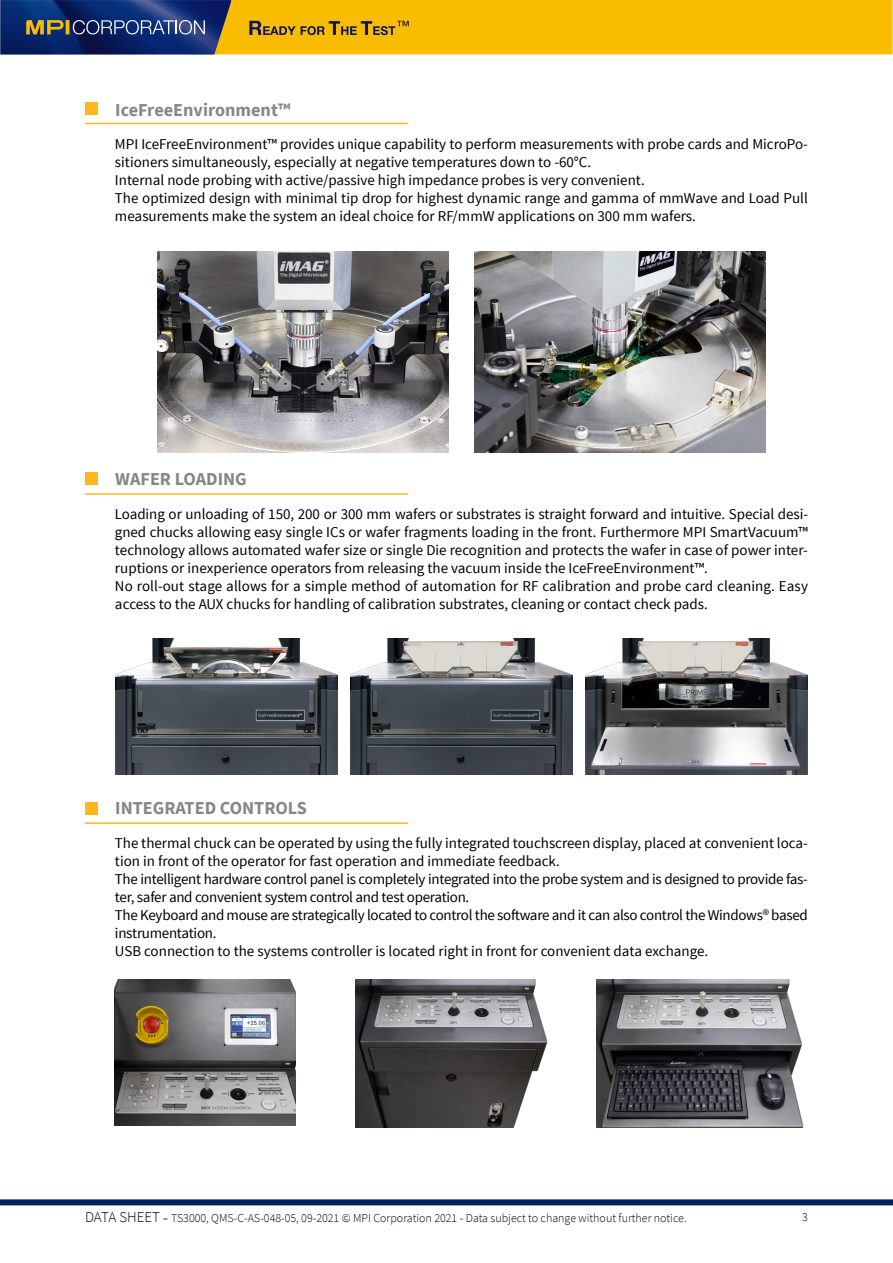
<style>
.page{position:relative;width:893px;height:1263px;background:#fff}
.page>*{position:absolute;margin:0;border:0;box-sizing:border-box;transform-origin:0 0}
.t1{font:700 18.15px "Source Sans Pro";color:#878787}
.t2{font:15px/18px "Source Sans Pro";color:#000}
.t3{font:15px/18px "Source Sans Pro";letter-spacing:-.02em;color:#000}
.t4{font:300 12px "Source Sans Pro";color:#000}
.s1{font-size:15px}
.s2{font-size:16.5px}
</style>
<div class="page">
<svg style="left:0;top:0;width:893px;height:54px"></svg>
<div style="left:0;top:1199px;width:893px;height:6px;background:#001e62"></div>
<img style="left:158px;top:251px;width:291px;height:201px">
<img style="left:474px;top:251px;width:291px;height:201px">
<img style="left:115px;top:638px;width:223px;height:137px">
<img style="left:350px;top:638px;width:223px;height:137px">
<img style="left:585px;top:638px;width:223px;height:137px">
<hr style="left:85px;top:123px;width:323px;height:1px;background:#ffb81c">
<hr style="left:85px;top:493px;width:323px;height:2px;background:#ffb81c">
<hr style="left:85px;top:822px;width:323px;height:2px;background:#ffb81c">
<img style="left:356px;top:979px;width:192px;height:148px">
<img style="left:115px;top:979px;width:181px;height:147px">
<img style="left:596px;top:979px;width:208px;height:148px">
<div style="left:85px;top:102px;width:13px;height:13px;background:#ffb81c"></div>
<div style="left:85px;top:472px;width:13px;height:13px;background:#ffb81c"></div>
<div style="left:85px;top:802px;width:13px;height:12px;background:#ffb81c"></div>
<p class="t1" style="left:115px;top:98px;width:177px">IceFreeEnvironment™</p>
<p class="t2" style="left:115px;top:136px;width:694px">MPI IceFreeEnvironment™ provides unique capability to perform measurements with probe cards and MicroPo&shy;sitioners simultaneously, especially at negative temperatures down to -60°C.<br>Internal node probing with active/passive high impedance probes is very convenient.<br>The optimized design with minimal tip drop for highest dynamic range and gamma of mmWave and Load Pull measurements make the system an ideal choice for RF/mmW applications on 300 mm wafers.</p>
<p class="t1" style="left:115px;top:467px;width:133px">WAFER LOADING</p>
<p class="t2" style="left:115px;top:505px;width:694px">Loading or unloading of 150, 200 or 300 mm wafers or substrates is straight forward and intuitive. Special desi&shy;gned chucks allowing easy single ICs or wafer fragments loading in the front. Furthermore MPI SmartVacuum™ technology allows automated wafer size or single Die recognition and protects the wafer in case of power inter&shy;ruptions or inexperience operators from releasing the vacuum inside the IceFreeEnvironment™.<br>No roll-out stage allows for a simple method of automation for RF calibration and probe card cleaning. Easy access to the AUX chucks for handling of calibration substrates, cleaning or contact check pads.</p>
<p class="t1" style="left:115px;top:796px;width:193px">INTEGRATED CONTROLS</p>
<p class="t3" style="left:115px;top:834px;width:694px">The thermal chuck can be operated by using the fully integrated touchscreen display, placed at convenient loca&shy;tion in front of the operator for fast operation and immediate feedback.<br>The intelligent hardware control panel is completely integrated into the probe system and is designed to provide fas&shy;ter, safer and convenient system control and test operation.<br>The Keyboard and mouse are strategically located to control the software and it can also control the Windows® based instrumentation.<br>USB connection to the systems controller is located right in front for convenient data exchange.</p>
<p class="t4" style="left:85px;top:1210px;width:603px"><span class="s1">DATA SHEET</span> <span class="s2">-</span> TS3000, QMS-C-AS-048-05, 09-2021 © MPI Corporation 2021 - Data subject to change without further notice.</p>
<p class="t4" style="left:802px;top:1209px;width:7px">3</p>
</div>
